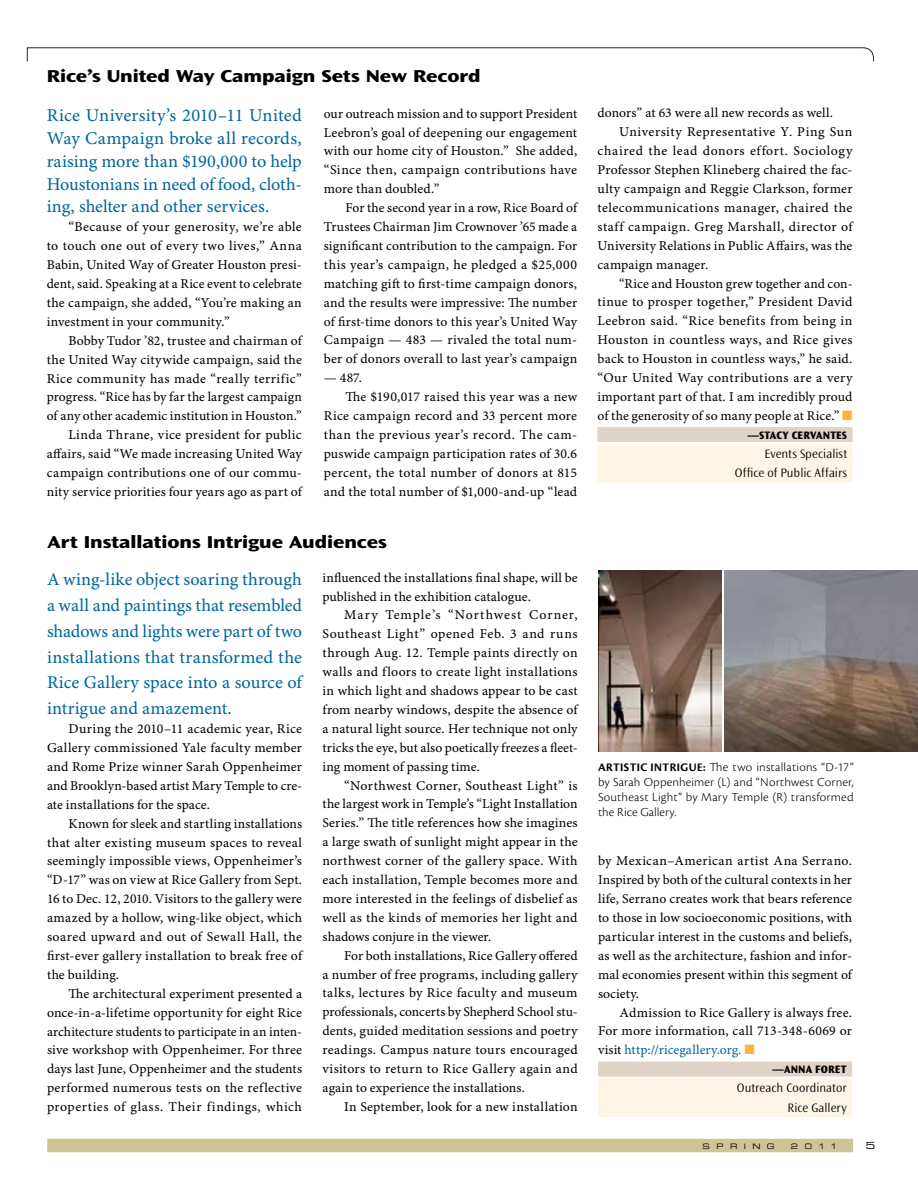
<style>
.page{position:relative;width:918px;height:1188px;background:#fff}
.page>*{position:absolute;margin:0;border:0;box-sizing:border-box;transform-origin:0 0}
.t1{font:18px/25.8px "Minion Pro Capt";letter-spacing:-.005em;color:#00679d;text-align:justify}
.t2{font:800 expanded 18px "Ocean Sans Std";color:#000}
.t3{font:13.5px/18.9px "Minion Pro Capt";letter-spacing:.015em;color:#000;text-align:justify}
.t4{font:13.5px "Minion Pro Capt";letter-spacing:.035em;color:#000}
.t5{font:13.5px "Minion Pro Capt";letter-spacing:.04em;color:#000}
.t6{font:12.75px/15px "Cronos Pro Lt Capt";letter-spacing:.015em;color:#000;text-align:justify}
.t7{font:300 12.75px/19px "Ocean Sans Std";color:#000;text-align:right}
.t8{font:800 11.25px "Ocean Sans Std";letter-spacing:.01em;color:#000}
.t9{font:9.75px "Eurostile LT Std Ex 2";color:#000}
.t10{font:7.5px "Eurostile LT Std Ex 2";letter-spacing:.85em;color:#000}
.s1{color:#fbb639}
.s2{font-family:"Cronos Pro Bold Disp";font-size:12px}
.s3{color:#00679d}
</style>
<div class="page">
<svg style="left:27px;top:47px;width:848px;height:15px"></svg>
<div style="left:47px;top:1139px;width:806px;height:13px;background:#d0c395"></div>
<div style="left:598px;top:1062px;width:254px;height:15px;background:#e0d3c8"></div>
<div style="left:598px;top:1078px;width:254px;height:20px;background:#fff5e6"></div>
<div style="left:598px;top:1097px;width:254px;height:20px;background:#fff5e6"></div>
<div style="left:597px;top:427px;width:256px;height:15px;background:#e0d3c8"></div>
<div style="left:597px;top:444px;width:256px;height:19px;background:#fff5e6"></div>
<div style="left:597px;top:463px;width:256px;height:19px;background:#fff5e6"></div>
<img style="left:598px;top:571px;width:123px;height:181px">
<img style="left:725px;top:571px;width:193px;height:181px">
<h1 class="t2" style="left:47px;top:65px;width:435px">Rice’s United Way Campaign Sets New Record</h1>
<h1 class="t1" style="left:47px;top:105px;width:257px;line-height:22.8px">Rice University’s 2010–11 United Way Campaign broke all records, raising more than $190,000 to help Houstonians in need of food, cloth&shy;ing, shelter and other services.</h1>
<p class="t3" style="left:47px;top:218px;width:257px;text-indent:22px">“Because of your generosity, we’re able to touch one out of every two lives,” Anna Babin, United Way of Greater Houston presi&shy;dent, said. Speaking at a Rice event to celebrate the campaign, she added, “You’re making an investment in your community.”</p>
<p class="t3" style="left:47px;top:332px;width:257px;text-align:right">Bobby Tudor ’82, trustee and chairman of<br>the United Way citywide campaign, said the Rice community has made “really terrific” progress. “Rice has by far the largest campaign of any other academic institution in Houston.” Linda Thrane, vice president for public affairs, said “We made increasing United Way campaign contributions one of our commu&shy;nity service priorities four years ago as part of</p>
<p class="t3" style="left:324px;top:105px;width:255px">our outreach mission and to support President Leebron’s goal of deepening our engagement with our home city of Houston.” She added, “Since then, campaign contributions have more than doubled.”</p>
<p class="t3" style="left:324px;top:199px;width:255px;text-indent:22px">For the second year in a row, Rice Board of Trustees Chairman Jim Crownover ’65 made a significant contribution to the campaign. For this year’s campaign, he pledged a $25,000 matching gift to first-time campaign donors, and the results were impressive: The number of first-time donors to this year’s United Way Campaign — 483 — rivaled the total num&shy;ber of donors overall to last year’s campaign</p>
<p class="t3" style="left:324px;top:369px;width:40px">— 487.</p>
<p class="t3" style="left:345px;top:388px;width:233px">The $190,017 raised this year was a new</p>
<p class="t3" style="left:324px;top:407px;width:255px">Rice campaign record and 33 percent more</p>
<p class="t4" style="left:324px;top:427px;width:255px">than the previous year’s record. The cam-</p>
<p class="t3" style="left:324px;top:445px;width:255px">puswide campaign participation rates of 30.6</p>
<p class="t3" style="left:324px;top:464px;width:255px">percent, the total number of donors at 815</p>
<p class="t3" style="left:324px;top:483px;width:255px">and the total number of $1,000-and-up “lead</p>
<h1 class="t2" style="left:48px;top:532px;width:341px">Art Installations Intrigue Audiences</h1>
<h1 class="t1" style="left:47px;top:567px;width:257px">A wing-like object soaring through a wall and paintings that resembled shadows and lights were part of two installations that transformed the Rice Gallery space into a source of intrigue and amazement.</h1>
<p class="t3" style="left:47px;top:720px;width:257px;text-indent:22px">During the 2010–11 academic year, Rice Gallery commissioned Yale faculty member and Rome Prize winner Sarah Oppenheimer and Brooklyn-based artist Mary Temple to cre&shy;ate installations for the space.</p>
<p class="t3" style="left:47px;top:814px;width:257px;text-indent:22px">Known for sleek and startling installations that alter existing museum spaces to reveal seemingly impossible views, Oppenheimer’s “D-17” was on view at Rice Gallery from Sept.<br>16 to Dec. 12, 2010. Visitors to the gallery were amazed by a hollow, wing-like object, which soared upward and out of Sewall Hall, the first-ever gallery installation to break free of the building.</p>
<p class="t3" style="left:47px;top:985px;width:257px;text-indent:22px">The architectural experiment presented a once-in-a-lifetime opportunity for eight Rice architecture students to participate in an inten&shy;sive workshop with Oppenheimer. For three days last June, Oppenheimer and the students performed numerous tests on the reflective properties of glass. Their findings, which</p>
<p class="t3" style="left:323px;top:568px;width:257px">influenced the installations final shape, will be published in the exhibition catalogue.</p>
<p class="t3" style="left:323px;top:606px;width:257px;text-indent:22px">Mary Temple’s “Northwest Corner, Southeast Light” opened Feb. 3 and runs through Aug. 12. Temple paints directly on walls and floors to create light installations in which light and shadows appear to be cast from nearby windows, despite the absence of a natural light source. Her technique not only tricks the eye, but also poetically freezes a fleet&shy;ing moment of passing time.</p>
<p class="t3" style="left:323px;top:776px;width:257px;text-indent:22px">“Northwest Corner, Southeast Light” is the largest work in Temple’s “Light Installation Series.” The title references how she imagines a large swath of sunlight might appear in the northwest corner of the gallery space. With each installation, Temple becomes more and more interested in the feelings of disbelief as well as the kinds of memories her light and shadows conjure in the viewer.</p>
<p class="t3" style="left:323px;top:946px;width:257px;text-indent:22px">For both installations, Rice Gallery offered a number of free programs, including gallery talks, lectures by Rice faculty and museum professionals, concerts by Shepherd School stu&shy;dents, guided meditation sessions and poetry readings. Campus nature tours encouraged visitors to return to Rice Gallery again and again to experience the installations.</p>
<p class="t3" style="left:344px;top:1098px;width:235px">In September, look for a new installation</p>
<p class="t3" style="left:597px;top:104px;width:237px">donors” at 63 were all new records as well.</p>
<p class="t4" style="left:619px;top:124px;width:235px">University Representative Y. Ping Sun</p>
<p class="t5" style="left:597px;top:143px;width:257px">chaired the lead donors effort. Sociology</p>
<p class="t3" style="left:597px;top:161px;width:257px">Professor Stephen Klineberg chaired the fac-</p>
<p class="t3" style="left:597px;top:180px;width:257px">ulty campaign and Reggie Clarkson, former</p>
<p class="t4" style="left:597px;top:200px;width:257px">telecommunications manager, chaired the</p>
<p class="t3" style="left:597px;top:218px;width:257px">staff campaign. Greg Marshall, director of</p>
<p class="t3" style="left:597px;top:237px;width:257px">University Relations in Public Affairs, was the</p>
<p class="t3" style="left:597px;top:256px;width:112px">campaign manager.</p>
<p class="t3" style="left:619px;top:274px;width:235px">“Rice and Houston grew together and con-</p>
<p class="t3" style="left:597px;top:293px;width:257px">tinue to prosper together,” President David</p>
<p class="t3" style="left:597px;top:312px;width:257px">Leebron said. “Rice benefits from being in</p>
<p class="t3" style="left:597px;top:331px;width:257px">Houston in countless ways, and Rice gives</p>
<p class="t3" style="left:597px;top:350px;width:257px">back to Houston in countless ways,” he said.</p>
<p class="t3" style="left:597px;top:369px;width:257px">“Our United Way contributions are a very</p>
<p class="t3" style="left:597px;top:388px;width:257px">important part of that. I am incredibly proud</p>
<p class="t3" style="left:597px;top:407px;width:257px">of the generosity of so many people at Rice.” <span class="s1">■</span></p>
<p class="t8" style="left:748px;top:429px;width:101px">—STACY CERVANTES</p>
<p class="t7" style="left:735px;top:444px;width:114px">Events Specialist<br>Office of Public Affairs</p>
<p class="t6" style="left:598px;top:760px;width:257px"><span class="s2">ARTISTIC INTRIGUE:</span> The two installations “D-17” by Sarah Oppenheimer (L) and “Northwest Corner, Southeast Light” by Mary Temple (R) transformed the Rice Gallery.</p>
<p class="t3" style="left:598px;top:852px;width:256px">by Mexican–American artist Ana Serrano.<br>Inspired by both of the cultural contexts in her life, Serrano creates work that bears reference to those in low socioeconomic positions, with particular interest in the customs and beliefs, as well as the architecture, fashion and infor&shy;mal economies present within this segment of society.</p>
<p class="t3" style="left:598px;top:1003px;width:256px;text-indent:22px">Admission to Rice Gallery is always free.<br>For more information, call 713-348-6069 or visit <span class="s3">http://ricegallery.org.</span> <span class="s1">■</span></p>
<p class="t8" style="left:773px;top:1063px;width:76px">—ANNA FORET</p>
<p class="t7" style="left:737px;top:1079px;width:111px">Outreach Coordinator<br>Rice Gallery</p>
<p class="t10" style="left:703px;top:1141px;width:74px">SPRING</p>
<p class="t10" style="left:791px;top:1141px;width:48px">2011</p>
<p class="t9" style="left:866px;top:1139px;width:11px">5</p>
</div>
